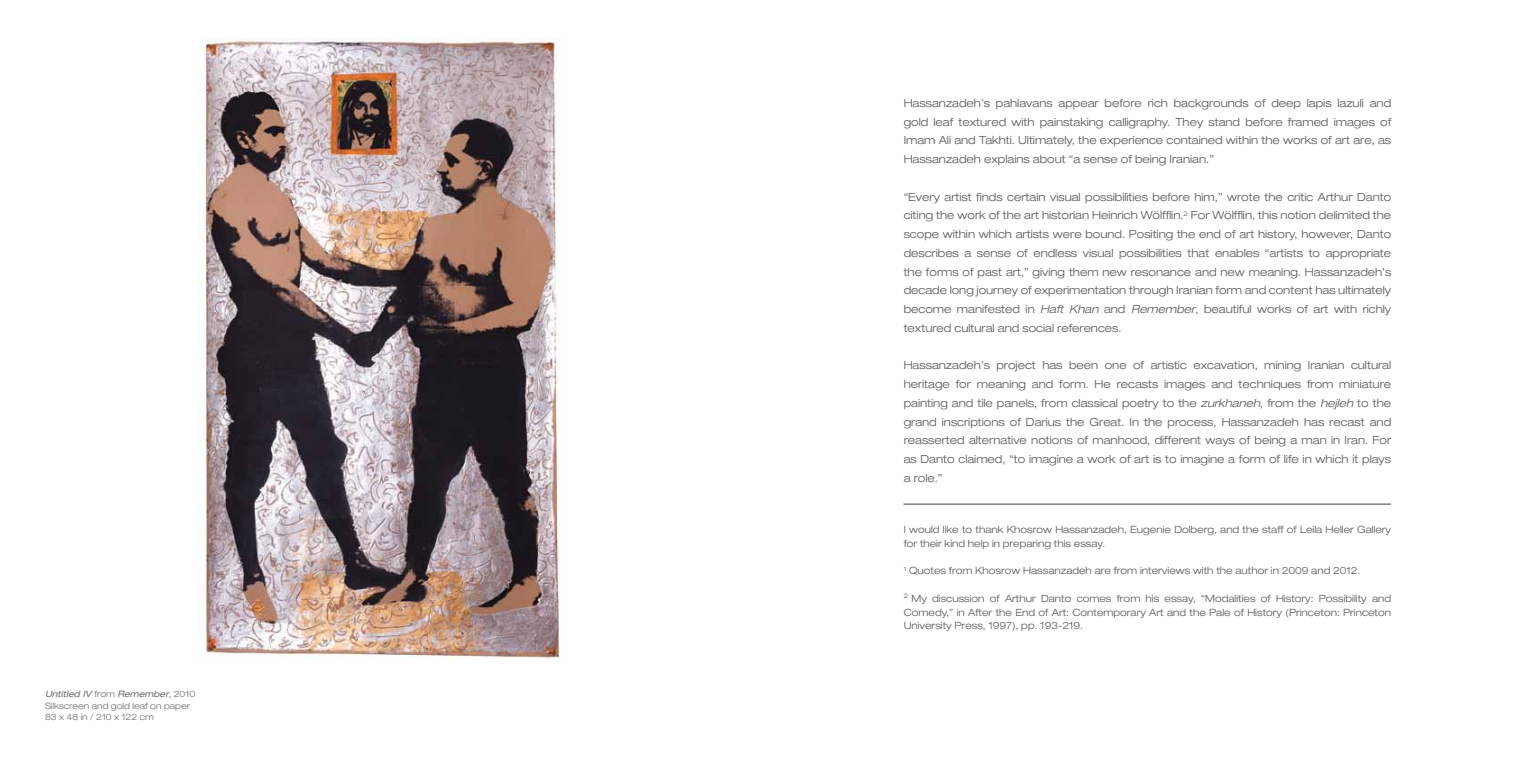
<style>
.page{position:relative;width:1530px;height:765px;background:#fff}
.page>*{position:absolute;margin:0;border:0;box-sizing:border-box;transform-origin:0 0}
.t1{font:300 expanded 11.25px/18.8px "Helvetica Neue LT Std";color:#58595b;text-align:justify}
.t2{font:300 expanded 10px/13.8px "Helvetica Neue LT Std";color:#58595b}
.t3{font:300 expanded 8.75px/11.2px "Helvetica Neue LT Std";color:#6d6e71}
.s1{font-weight:400;font-style:italic}
.s2{font-style:italic}
</style>
<div class="page">
<img style="left:199px;top:39px;width:361px;height:619px">
<hr style="left:903px;top:504px;width:488px;height:1px;background:#3e3c47">
<p class="t3" style="left:45px;top:689px;width:152px"><span class="s1">Untitled IV</span> from <span class="s1">Remember</span>, 2010<br>Silkscreen and gold leaf on paper<br>83 x 48 in / 210 x 122 cm</p>
<p class="t1" style="left:904px;top:93px;width:489px">Hassanzadeh’s pahlavans appear before rich backgrounds of deep lapis lazuli and gold leaf textured with painstaking calligraphy. They stand before framed images of Imam Ali and Takhti. Ultimately, the experience contained within the works of art are, as Hassanzadeh explains about “a sense of being Iranian.”</p>
<p class="t1" style="left:904px;top:187px;width:489px">“Every artist finds certain visual possibilities before him,” wrote the critic Arthur Danto citing the work of the art historian Heinrich Wölfflin.<sup>2</sup> For Wölfflin, this notion delimited the scope within which artists were bound. Positing the end of art history, however, Danto describes a sense of endless visual possibilities that enables “artists to appropriate the forms of past art,” giving them new resonance and new meaning. Hassanzadeh’s decade long journey of experimentation through Iranian form and content has ultimately become manifested in <span class="s2">Haft Khan</span> and <span class="s2">Remember</span>, beautiful works of art with richly textured cultural and social references.</p>
<p class="t1" style="left:904px;top:356px;width:489px">Hassanzadeh’s project has been one of artistic excavation, mining Iranian cultural heritage for meaning and form. He recasts images and techniques from miniature painting and tile panels, from classical poetry to the <span class="s2">zurkhaneh</span>, from the <span class="s2">hejleh</span> to the grand inscriptions of Darius the Great. In the process, Hassanzadeh has recast and reasserted alternative notions of manhood, different ways of being a man in Iran. For as Danto claimed, “to imagine a work of art is to imagine a form of life in which it plays a role.”</p>
<p class="t2" style="left:904px;top:522px;width:489px">I would like to thank Khosrow Hassanzadeh, Eugenie Dolberg, and the staff of Leila Heller Gallery for their kind help in preparing this essay.</p>
<p class="t2" style="left:904px;top:564px;width:458px"><sup>1</sup> Quotes from Khosrow Hassanzadeh are from interviews with the author in 2009 and 2012.</p>
<p class="t2" style="left:904px;top:591px;width:489px;text-align:justify"><sup>2</sup> My discussion of Arthur Danto comes from his essay, “Modalities of History: Possibility and Comedy,” in After the End of Art: Contemporary Art and the Pale of History (Princeton: Princeton University Press, 1997), pp. 193-219.</p>
</div>
